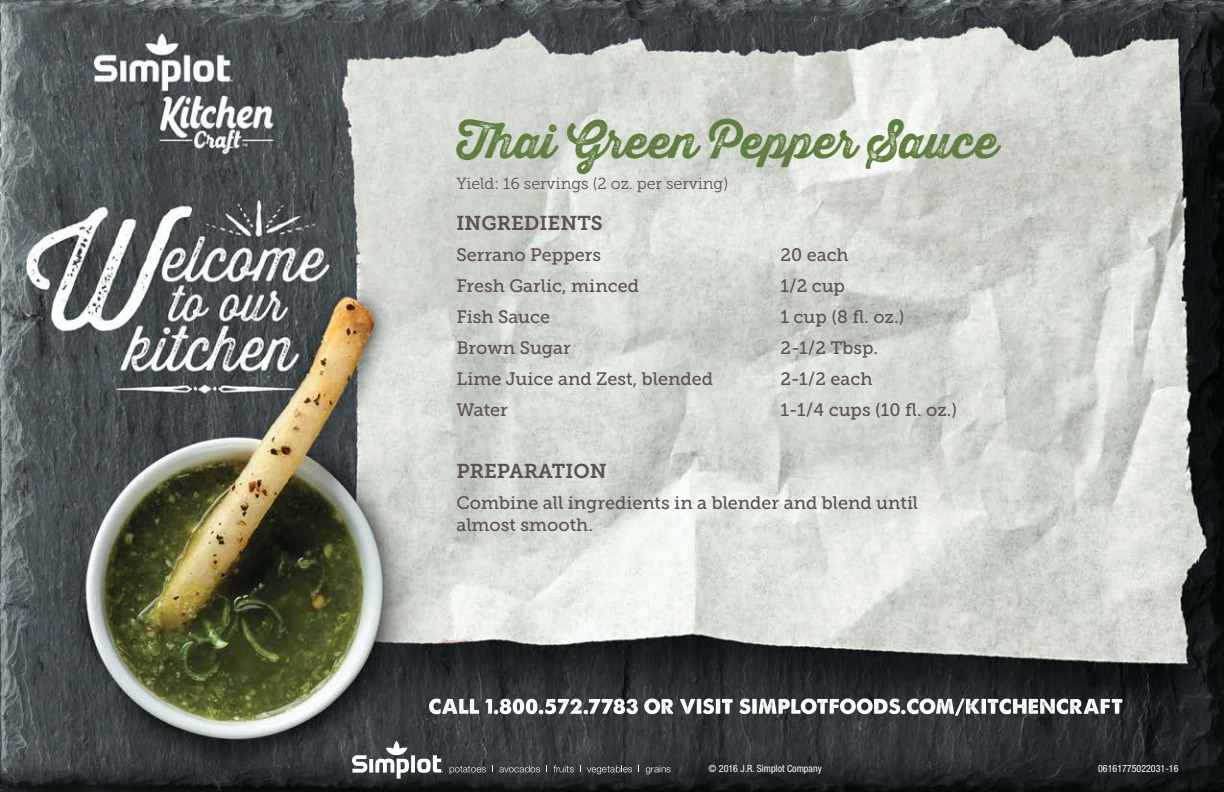
<style>
.page{position:relative;width:1224px;height:792px;background:#fff}
.page>*{position:absolute;margin:0;border:0;box-sizing:border-box;transform-origin:0 0}
.t1{font:46px "Thirsty Rough Bol Two";color:#5f7f41}
.t2{font:20px "Museo Slab 700";color:#5d514e}
.t3{font:18px/22px "Museo Slab 500";color:#5d514e}
.t4{font:16px "Museo Slab 300";color:#5d514e}
.t5{font:condensed 10px "Helvetica Neue";color:#fff}
</style>
<div class="page">
<img style="left:0;top:0;width:1224px;height:792px">
<svg style="left:429px;top:698px;width:694px;height:18px"></svg>
<svg style="left:450px;top:766px;width:36px;height:8px"></svg>
<svg style="left:499px;top:765px;width:41px;height:7px"></svg>
<svg style="left:553px;top:765px;width:21px;height:7px"></svg>
<svg style="left:587px;top:765px;width:45px;height:9px"></svg>
<svg style="left:646px;top:765px;width:25px;height:9px"></svg>
<svg style="left:352px;top:741px;width:91px;height:38px"></svg>
<p class="t1" style="left:456px;top:106px;width:543px">Thai Green Pepper Sauce</p>
<p class="t4" style="left:456px;top:175px;width:273px">Yield: 16 servings (2 oz. per serving)</p>
<p class="t2" style="left:456px;top:212px;width:148px">INGREDIENTS</p>
<p class="t3" style="left:456px;top:244px;width:146px">Serrano Peppers</p>
<p class="t3" style="left:780px;top:244px;width:70px">20 each</p>
<p class="t3" style="left:456px;top:275px;width:184px">Fresh Garlic, minced</p>
<p class="t3" style="left:780px;top:275px;width:66px">1/2 cup</p>
<p class="t3" style="left:456px;top:306px;width:95px">Fish Sauce</p>
<p class="t3" style="left:780px;top:306px;width:125px">1 cup (8 fl. oz.)</p>
<p class="t3" style="left:456px;top:337px;width:116px">Brown Sugar</p>
<p class="t3" style="left:780px;top:337px;width:99px">2-1/2 Tbsp.</p>
<p class="t3" style="left:456px;top:368px;width:258px">Lime Juice and Zest, blended</p>
<p class="t3" style="left:780px;top:368px;width:94px">2-1/2 each</p>
<p class="t3" style="left:456px;top:399px;width:53px">Water</p>
<p class="t3" style="left:780px;top:399px;width:178px">1-1/4 cups (10 fl. oz.)</p>
<p class="t2" style="left:456px;top:460px;width:152px">PREPARATION</p>
<p class="t3" style="left:456px;top:492px;width:463px">Combine all ingredients in a blender and blend until almost smooth.</p>
<p class="t5" style="left:708px;top:763px;width:115px">© 2016 J.R. Simplot Company</p>
<p class="t5" style="left:1098px;top:763px;width:82px">06161775022031-16</p>
</div>
